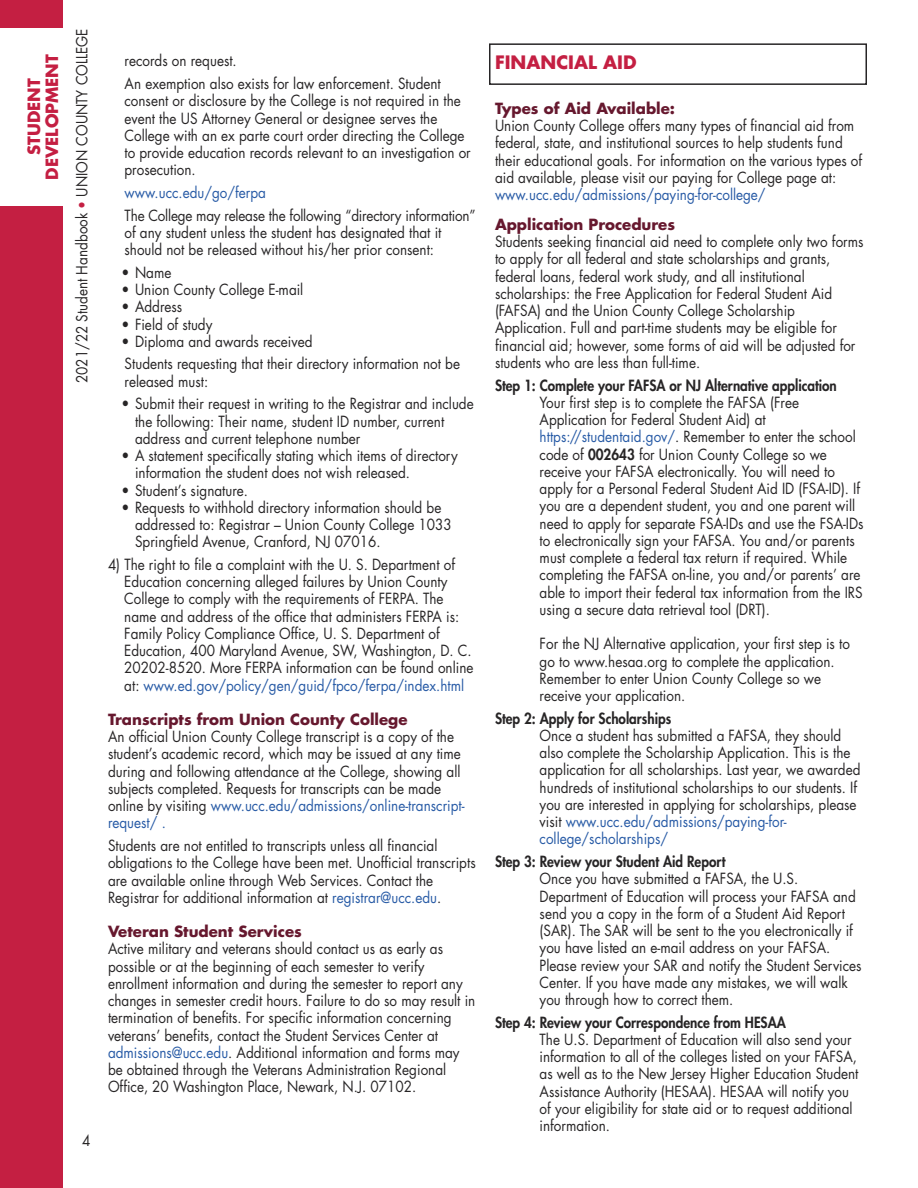
<style>
.page{position:relative;width:918px;height:1188px;background:#fff}
.page>*{position:absolute;margin:0;border:0;box-sizing:border-box;transform-origin:0 0}
.t1{font:700 18px "Futura";color:#c41f42}
.t2{font:700 16.5px/18px "Futura";color:#c41f42;text-align:center}
.t3{font:15px/17.2px "Futura";color:#272526;scale:.9 1}
.t4{font:800 15px "Futura";color:#272526;scale:.9 1}
.t5{font:700 15px "Futura";color:#66182e}
.t6{font:15px "Futura";color:#285ba6;scale:.9 1}
.s1{color:#c41f42}
.s2{color:#285ba6}
.s3{font-weight:800}
</style>
<div class="page">
<div style="left:0;top:0;width:62px;height:1188px;background:#c41f42"></div>
<div style="left:0;top:28px;width:63px;height:178px;background:#fff"></div>
<div style="left:489px;top:43px;width:378px;height:42px;border:2px solid #272526"></div>
<p class="t2" style="left:27px;top:180px;width:127px;rotate:-90deg">STUDENT<br>DEVELOPMENT</p>
<p class="t3" style="left:75px;top:383px;width:396px;rotate:-90deg">2021/22 Student Handbook <span class="s1">•</span> UNION COUNTY COLLEGE</p>
<p class="t3" style="left:82px;top:1134px;width:11px">4</p>
<p class="t3" style="left:125px;top:51px;width:353px;line-height:22.6px">records on request.<br>An exemption also exists for law enforcement. Student</p>
<p class="t3" style="left:125px;top:93px;width:386px">consent or disclosure by the College is not required in the event the US Attorney General or designee serves the College with an ex parte court order directing the College to provide education records relevant to an investigation or prosecution.</p>
<p class="t6" style="left:125px;top:186px;width:159px">www.ucc.edu/go/ferpa</p>
<p class="t3" style="left:125px;top:208px;width:392px">The College may release the following “directory information” of any student unless the student has designated that it should not be released without his/her prior consent:</p>
<p class="t3" style="left:122px;top:265px;width:57px">• Name</p>
<p class="t3" style="left:122px;top:282px;width:204px">• Union County College E-mail</p>
<p class="t3" style="left:122px;top:299px;width:69px">• Address</p>
<p class="t3" style="left:122px;top:317px;width:103px">• Field of study</p>
<p class="t3" style="left:122px;top:331px;width:378px;line-height:22.6px">• Diploma and awards received<br>Students requesting that their directory information not be</p>
<p class="t3" style="left:125px;top:374px;width:95px">released must:</p>
<p class="t3" style="left:135px;top:396px;width:378px;text-indent:-14px">• Submit their request in writing to the Registrar and include the following: Their name, student ID number, current address and current telephone number</p>
<p class="t3" style="left:135px;top:448px;width:360px;text-indent:-14px">• A statement specifically stating which items of directory information the student does not wish released.</p>
<p class="t3" style="left:122px;top:483px;width:142px">• Student’s signature.</p>
<p class="t3" style="left:135px;top:500px;width:354px;text-indent:-14px">• Requests to withhold directory information should be addressed to: Registrar – Union County College 1033<br>Springfield Avenue, Cranford, NJ 07016.</p>
<p class="t3" style="left:124px;top:557px;width:389px;text-indent:-16px">4) The right to file a complaint with the U. S. Department of Education concerning alleged failures by Union County College to comply with the requirements of FERPA. The name and address of the office that administers FERPA is:<br>Family Policy Compliance Office, U. S. Department of Education, 400 Maryland Avenue, SW, Washington, D. C.<br>20202-8520. More FERPA information can be found online at: <span class="s2">www.ed.gov/policy/gen/guid/fpco/ferpa/index.html</span></p>
<p class="t5" style="left:108px;top:712px;width:301px">Transcripts from Union County College</p>
<p class="t3" style="left:108px;top:729px;width:398px">An official Union County College transcript is a copy of the student’s academic record, which may be issued at any time during and following attendance at the College, showing all subjects completed. Requests for transcripts can be made online by visiting <span class="s2">www.ucc.edu/admissions/online-transcript&shy;request/ .</span></p>
<p class="t3" style="left:108px;top:838px;width:410px">Students are not entitled to transcripts unless all financial obligations to the College have been met. Unofficial transcripts are available online through Web Services. Contact the Registrar for additional information at <span class="s2">registrar@ucc.edu</span>.</p>
<p class="t5" style="left:108px;top:925px;width:195px">Veteran Student Services</p>
<p class="t3" style="left:108px;top:941px;width:410px">Active military and veterans should contact us as early as possible or at the beginning of each semester to verify enrollment information and during the semester to report any changes in semester credit hours. Failure to do so may result in termination of benefits. For specific information concerning veterans’ benefits, contact the Student Services Center at <span class="s2">admissions@ucc.edu</span>. Additional information and forms may be obtained through the Veterans Administration Regional Office, 20 Washington Place, Newark, N.J. 07102.</p>
<p class="t1" style="left:495px;top:54px;width:143px">FINANCIAL AID</p>
<p class="t5" style="left:495px;top:101px;width:182px">Types of Aid Available:</p>
<p class="t3" style="left:495px;top:118px;width:410px">Union County College offers many types of financial aid from federal, state, and institutional sources to help students fund their educational goals. For information on the various types of aid available, please visit our paying for College page at:</p>
<p class="t6" style="left:495px;top:188px;width:302px">www.ucc.edu/admissions/paying-for-college/</p>
<p class="t5" style="left:495px;top:217px;width:182px">Application Procedures</p>
<p class="t3" style="left:495px;top:234px;width:411px">Students seeking financial aid need to complete only two forms to apply for all federal and state scholarships and grants, federal loans, federal work study, and all institutional scholarships: the Free Application for Federal Student Aid (FAFSA) and the Union County College Scholarship Application. Full and part-time students may be eligible for financial aid; however, some forms of aid will be adjusted for students who are less than full-time.</p>
<p class="t4" style="left:495px;top:378px;width:381px">Step 1: Complete your FAFSA or NJ Alternative application</p>
<p class="t3" style="left:540px;top:395px;width:362px">Your first step is to complete the FAFSA (Free Application for Federal Student Aid) at <span class="s2">https://studentaid.gov/</span>. Remember to enter the school code of <span class="s3">002643</span> for Union County College so we receive your FAFSA electronically. You will need to apply for a Personal Federal Student Aid ID (FSA-ID). If you are a dependent student, you and one parent will need to apply for separate FSA-IDs and use the FSA-IDs to electronically sign your FAFSA. You and/or parents must complete a federal tax return if required. While completing the FAFSA on-line, you and/or parents’ are able to import their federal tax information from the IRS using a secure data retrieval tool (DRT).</p>
<p class="t3" style="left:540px;top:636px;width:346px">For the NJ Alternative application, your first step is to go to www.hesaa.org to complete the application.<br>Remember to enter Union County College so we receive your application.</p>
<p class="t4" style="left:495px;top:711px;width:197px">Step 2: Apply for Scholarships</p>
<p class="t3" style="left:540px;top:728px;width:358px">Once a student has submitted a FAFSA, they should also complete the Scholarship Application. This is the application for all scholarships. Last year, we awarded hundreds of institutional scholarships to our students. If you are interested in applying for scholarships, please visit <span class="s2">www.ucc.edu/admissions/paying-for&shy;college/scholarships/</span></p>
<p class="t4" style="left:495px;top:854px;width:258px">Step 3: Review your Student Aid Report</p>
<p class="t3" style="left:540px;top:871px;width:359px">Once you have submitted a FAFSA, the U.S.<br>Department of Education will process your FAFSA and send you a copy in the form of a Student Aid Report (SAR). The SAR will be sent to the you electronically if you have listed an e-mail address on your FAFSA.<br>Please review your SAR and notify the Student Services Center. If you have made any mistakes, we will walk you through how to correct them.</p>
<p class="t4" style="left:495px;top:1015px;width:325px">Step 4: Review your Correspondence from HESAA</p>
<p class="t3" style="left:540px;top:1032px;width:356px">The U.S. Department of Education will also send your information to all of the colleges listed on your FAFSA, as well as to the New Jersey Higher Education Student Assistance Authority (HESAA). HESAA will notify you of your eligibility for state aid or to request additional information.</p>
</div>
